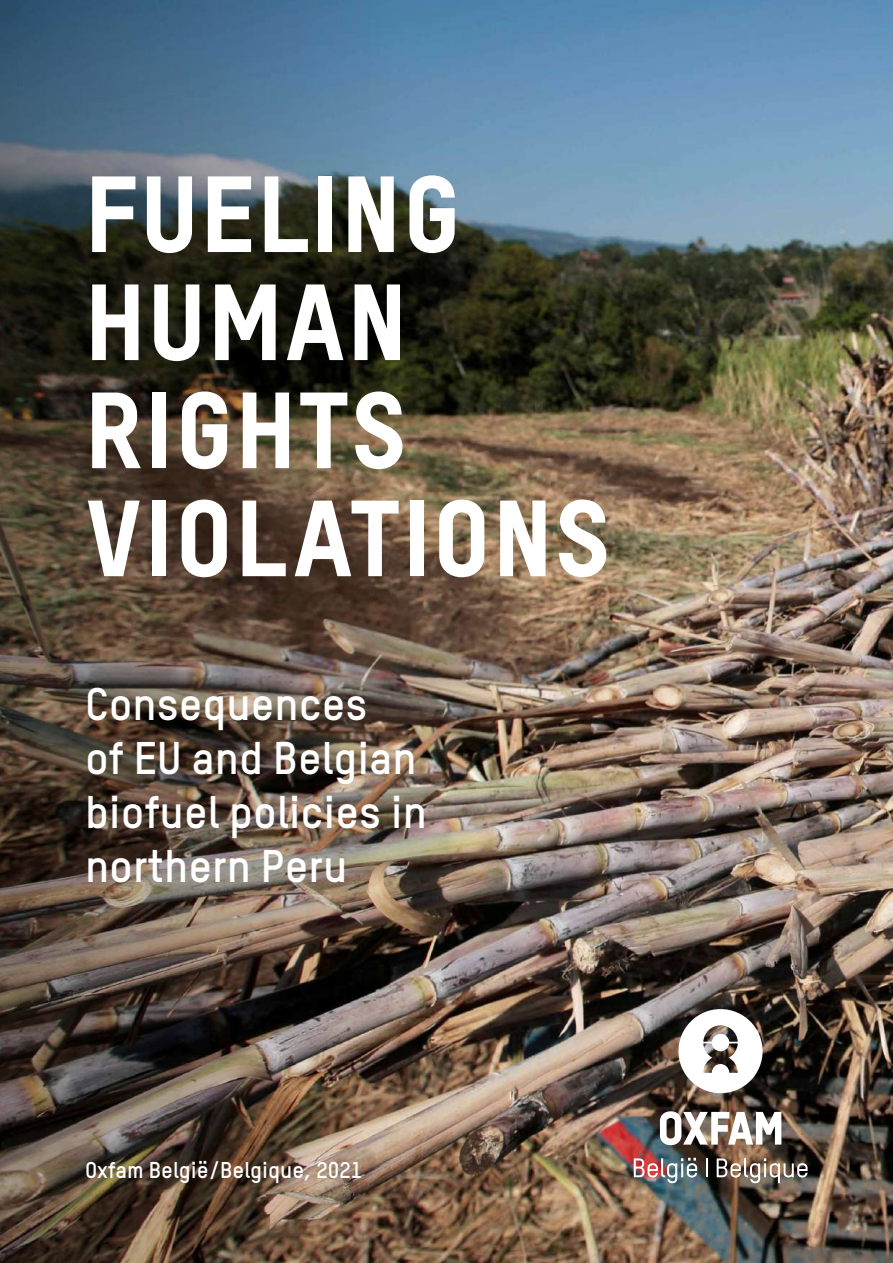
<style>
.page{position:relative;width:893px;height:1263px;background:#fff}
.page>*{position:absolute;margin:0;border:0;box-sizing:border-box;transform-origin:0 0}
.t1{font:105px/108px "T Star Heavy";letter-spacing:.035em;color:#fff}
.t2{font:700 45px/54px "TSTAR";color:#fff}
.t3{font:700 22.5px "TSTAR";color:#fff}
</style>
<div class="page">
<img style="left:394px;top:0;width:499px;height:1263px">
<img style="left:678px;top:1009px;width:85px;height:84px">
<img style="left:660px;top:1111px;width:121px;height:34px">
<svg style="left:706px;top:1158px;width:2px;height:19px"></svg>
<img style="left:634px;top:1158px;width:63px;height:25px">
<svg style="left:717px;top:1158px;width:91px;height:25px"></svg>
<img style="left:0;top:0;width:394px;height:1263px">
<h1 class="t1" style="left:86px;top:157px;width:526px">FUELING<br>HUMAN<br>RIGHTS<br>VIOLATIONS</h1>
<p class="t2" style="left:85px;top:676px;width:343px">Consequences<br>of EU and Belgian biofuel policies in northern Peru</p>
<p class="t3" style="left:85px;top:1156px;width:279px">Oxfam België/Belgique, 2021</p>
</div>
